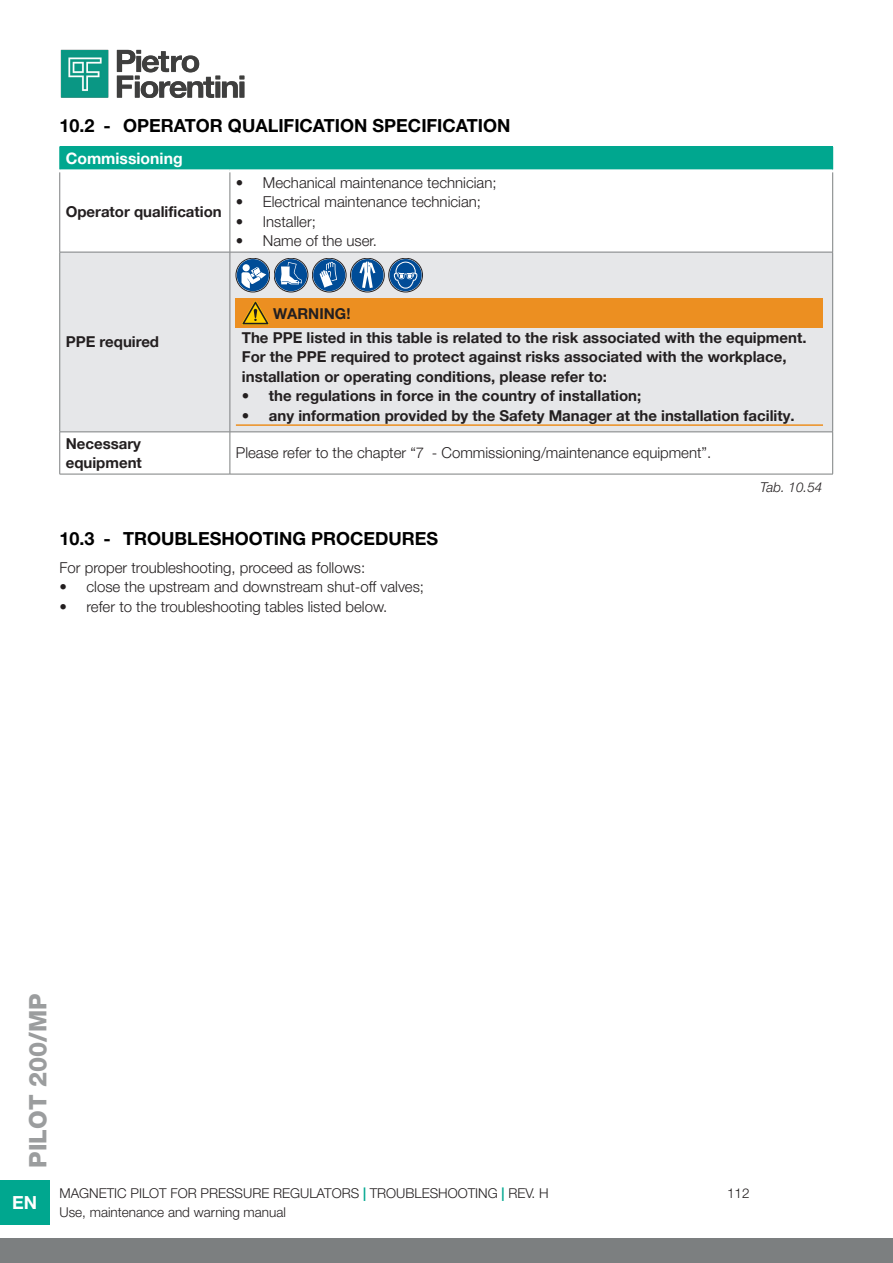
<style>
.page{position:relative;width:893px;height:1263px;background:#fff}
.page>*{position:absolute;margin:0;border:0;box-sizing:border-box;transform-origin:0 0}
.t1{font:800 24px "Helvetica Neue LT Pro";color:#9b9d9e}
.t2{font:700 18px "Helvetica Neue LT Pro";color:#000}
.Helvetica_Neue_LT_Pro_75_Bold_10_5_Sx_Bi{font:700 15.75px "Helvetica Neue LT Pro";color:#fff}
.Helvetica_Neue_LT_Pro_75_Bold_10_Sx_Nero{font:700 15px/19.5px "Helvetica Neue LT Pro";color:#231f20}
.Corpo_Testo_Helvetica_Neue_LT_Pro_45_Lig{font:300 15px "Helvetica Neue LT Pro";color:#231f20}
.Helvetica_Neue_LT_Pro_75_Bold_10_Sx_AVVE{font:700 15px "Helvetica Neue LT Pro";color:#231f20}
.t3{font:300 13.5px "Helvetica Neue LT Pro";color:#231f20}
.t4{font:italic 300 13.5px "Helvetica Neue LT Pro";color:#231f20}
.s1{font-weight:700;color:#00a78f}
</style>
<div class="page">
<img style="left:60px;top:49px;width:185px;height:49px">
<div style="left:0;top:1238px;width:893px;height:25px;background:#7c7f80"></div>
<div style="left:0;top:1180px;width:50px;height:45px;background:#00a78f"></div>
<div style="left:60px;top:147px;width:773px;height:24px;background:#00a78f"></div>
<svg style="left:60px;top:172px;width:772px;height:80px"></svg>
<div style="left:60px;top:253px;width:772px;height:179px;background:#e6e7e9"></div>
<svg style="left:60px;top:433px;width:772px;height:41px"></svg>
<hr style="left:60px;top:474px;width:170px;height:1px;background:#7c7f80">
<hr style="left:230px;top:474px;width:603px;height:1px;background:#7c7f80">
<hr style="left:60px;top:169px;width:170px;height:3px;background:#fff">
<hr style="left:230px;top:169px;width:603px;height:3px;background:#fff">
<hr style="left:60px;top:146px;width:170px;height:1px;background:#00a78f">
<svg style="left:59px;top:147px;width:1px;height:22px"></svg>
<hr style="left:230px;top:146px;width:603px;height:1px;background:#00a78f">
<hr style="left:59px;top:172px;width:1px;height:80px;background:#7c7f80">
<hr style="left:230px;top:172px;width:1px;height:80px;background:#7c7f80">
<hr style="left:832px;top:172px;width:1px;height:80px;background:#7c7f80">
<hr style="left:60px;top:252px;width:170px;height:1px;background:#7c7f80">
<hr style="left:59px;top:252px;width:1px;height:180px;background:#7c7f80">
<hr style="left:230px;top:252px;width:603px;height:1px;background:#7c7f80">
<hr style="left:230px;top:252px;width:1px;height:180px;background:#7c7f80">
<hr style="left:832px;top:252px;width:1px;height:180px;background:#7c7f80">
<hr style="left:60px;top:432px;width:170px;height:1px;background:#7c7f80">
<hr style="left:59px;top:432px;width:1px;height:42px;background:#7c7f80">
<hr style="left:230px;top:432px;width:603px;height:1px;background:#7c7f80">
<hr style="left:230px;top:432px;width:1px;height:42px;background:#7c7f80">
<hr style="left:832px;top:432px;width:1px;height:42px;background:#7c7f80">
<svg style="left:236px;top:258px;width:34px;height:34px"></svg>
<div style="left:236px;top:258px;width:34px;height:34px;border:1px solid #231f20;border-radius:50%"></div>
<div style="left:237px;top:259px;width:32px;height:32px;background:#004c97;border-radius:50%"></div>
<svg style="left:241px;top:267px;width:25px;height:21px"></svg>
<div style="left:243px;top:264px;width:7px;height:7px;background:#fff;border-radius:50%"></div>
<svg style="left:274px;top:258px;width:34px;height:34px"></svg>
<div style="left:274px;top:258px;width:34px;height:34px;border:1px solid #231f20;border-radius:50%"></div>
<div style="left:275px;top:259px;width:32px;height:32px;background:#004c97;border-radius:50%"></div>
<svg style="left:281px;top:262px;width:21px;height:22px"></svg>
<svg style="left:312px;top:258px;width:34px;height:34px"></svg>
<div style="left:312px;top:258px;width:34px;height:34px;border:1px solid #231f20;border-radius:50%"></div>
<div style="left:313px;top:259px;width:32px;height:32px;background:#004c97;border-radius:50%"></div>
<svg style="left:319px;top:262px;width:18px;height:26px"></svg>
<svg style="left:351px;top:258px;width:33px;height:34px"></svg>
<div style="left:350px;top:258px;width:34px;height:34px;border:1px solid #231f20;border-radius:50%"></div>
<div style="left:351px;top:259px;width:32px;height:32px;background:#004c97;border-radius:50%"></div>
<svg style="left:359px;top:262px;width:16px;height:26px"></svg>
<svg style="left:389px;top:258px;width:33px;height:34px"></svg>
<div style="left:389px;top:258px;width:33px;height:34px;border:1px solid #231f20;border-radius:50%"></div>
<svg style="left:390px;top:259px;width:32px;height:32px"></svg>
<svg style="left:394px;top:262px;width:23px;height:27px"></svg>
<div style="left:236px;top:298px;width:587px;height:30px;background:#ec8f21"></div>
<hr style="left:236px;top:424px;width:587px;height:2px;background:#ec8f21">
<svg style="left:242px;top:301px;width:27px;height:24px"></svg>
<p class="t2" style="left:60px;top:114px;width:453px">10.2 - OPERATOR QUALIFICATION SPECIFICATION</p>
<p class="Helvetica_Neue_LT_Pro_75_Bold_10_5_Sx_Bi" style="left:66px;top:149px;width:118px">Commissioning</p>
<p class="Helvetica_Neue_LT_Pro_75_Bold_10_Sx_Nero" style="left:66px;top:201px;width:158px">Operator qualification</p>
<p class="Corpo_Testo_Helvetica_Neue_LT_Pro_45_Lig" style="left:236px;top:173px;width:262px">• Mechanical maintenance technician;</p>
<p class="Corpo_Testo_Helvetica_Neue_LT_Pro_45_Lig" style="left:236px;top:193px;width:247px">• Electrical maintenance technician;</p>
<p class="Corpo_Testo_Helvetica_Neue_LT_Pro_45_Lig" style="left:236px;top:212px;width:82px">• Installer;</p>
<p class="Corpo_Testo_Helvetica_Neue_LT_Pro_45_Lig" style="left:236px;top:232px;width:143px">• Name of the user.</p>
<p class="Helvetica_Neue_LT_Pro_75_Bold_10_Sx_Nero" style="left:66px;top:332px;width:95px">PPE required</p>
<p class="Helvetica_Neue_LT_Pro_75_Bold_10_Sx_Nero" style="left:66px;top:433px;width:77px">Necessary</p>
<p class="Helvetica_Neue_LT_Pro_75_Bold_10_Sx_Nero" style="left:66px;top:453px;width:78px">equipment</p>
<p class="Helvetica_Neue_LT_Pro_75_Bold_10_Sx_AVVE" style="left:273px;top:304px;width:79px">WARNING!</p>
<p class="Helvetica_Neue_LT_Pro_75_Bold_10_Sx_Nero" style="left:242px;top:327px;width:566px">The PPE listed in this table is related to the risk associated with the equipment.<br>For the PPE required to protect against risks associated with the workplace, installation or operating conditions, please refer to:</p>
<p class="Helvetica_Neue_LT_Pro_75_Bold_10_Sx_Nero" style="left:242px;top:386px;width:401px">• the regulations in force in the country of installation;</p>
<p class="Helvetica_Neue_LT_Pro_75_Bold_10_Sx_Nero" style="left:242px;top:405px;width:554px">• any information provided by the Safety Manager at the installation facility.</p>
<p class="Corpo_Testo_Helvetica_Neue_LT_Pro_45_Lig" style="left:236px;top:444px;width:477px">Please refer to the chapter “7 - Commissioning/maintenance equipment”.</p>
<p class="t4" style="left:760px;top:479px;width:64px">Tab. 10.54</p>
<p class="t2" style="left:60px;top:527px;width:380px">10.3 - TROUBLESHOOTING PROCEDURES</p>
<p class="Corpo_Testo_Helvetica_Neue_LT_Pro_45_Lig" style="left:60px;top:558px;width:307px">For proper troubleshooting, proceed as follows:</p>
<p class="Corpo_Testo_Helvetica_Neue_LT_Pro_45_Lig" style="left:60px;top:578px;width:366px">• close the upstream and downstream shut-off valves;</p>
<p class="Corpo_Testo_Helvetica_Neue_LT_Pro_45_Lig" style="left:60px;top:597px;width:329px">• refer to the troubleshooting tables listed below.</p>
<h1 class="t1" style="left:24px;top:1168px;width:176px;rotate:-90deg">PILOT 200/MP</h1>
<p class="t3" style="left:12px;top:1204px;width:275px"><sup>EN</sup> Use, maintenance and warning manual</p>
<p class="t3" style="left:60px;top:1185px;width:491px">MAGNETIC PILOT FOR PRESSURE REGULATORS <span class="s1">|</span> TROUBLESHOOTING <span class="s1">|</span> REV. H</p>
<p class="t3" style="left:727px;top:1185px;width:24px">112</p>
</div>
